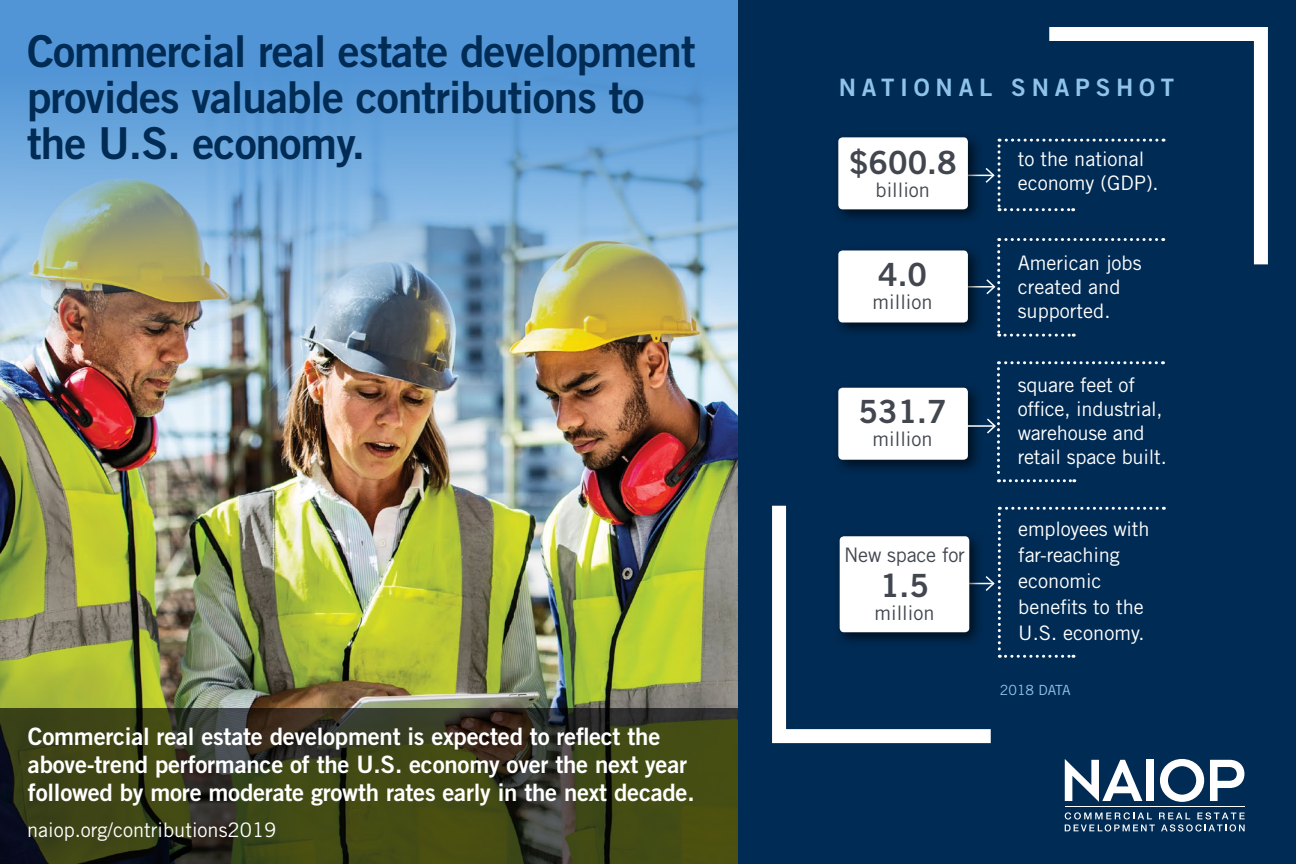
<style>
.page{position:relative;width:1296px;height:864px;background:#fff}
.page>*{position:absolute;margin:0;border:0;box-sizing:border-box;transform-origin:0 0}
.t1{font:44px/46px "Trade Gothic LT Std Bd 2";letter-spacing:-.02em;color:#002b54}
.t2{font:32px "Trade Gothic LT Std Bd 2";color:#41464f}
.t3{font:24px/28px "Trade Gothic LT Std Bd 2";letter-spacing:-.01em;color:#fff}
.t4{font:24px "Trade Gothic LT Std Bd 2";letter-spacing:.24em;color:#90c3ea}
.t5{font:20px/24px "Trade Gothic LT Std";color:#fff}
.t6{font:20px "Trade Gothic LT Std";color:#41464f}
.t7{font:14px "Trade Gothic LT Std";color:#90c3ea}
</style>
<div class="page">
<img style="left:0;top:341px;width:738px;height:367px">
<img style="left:0;top:0;width:738px;height:341px">
<div style="left:738px;top:0;width:558px;height:864px;background:#002b54"></div>
<svg style="left:1065px;top:759px;width:77px;height:43px"></svg>
<div style="left:1146px;top:760px;width:8px;height:41px;background:#fff"></div>
<svg style="left:1160px;top:759px;width:44px;height:43px"></svg>
<svg style="left:1210px;top:760px;width:34px;height:41px"></svg>
<hr style="left:1065px;top:807px;width:179px;height:1px;background:#fff">
<svg style="left:1065px;top:812px;width:180px;height:20px"></svg>
<svg style="left:984px;top:139px;width:49px;height:72px"></svg>
<div style="left:832px;top:382px;width:152px;height:93px;background:#000;opacity:.65"></div>
<div style="left:838px;top:388px;width:130px;height:72px;background:#fff;border-radius:4px"></div>
<hr style="left:963px;top:286px;width:31px;height:2px;background:#fff">
<svg style="left:985px;top:238px;width:91px;height:99px"></svg>
<hr style="left:965px;top:425px;width:30px;height:2px;background:#fff">
<svg style="left:985px;top:361px;width:171px;height:121px"></svg>
<div style="left:832px;top:131px;width:152px;height:94px;background:#000;opacity:.65"></div>
<div style="left:838px;top:137px;width:130px;height:72px;background:#fff;border-radius:4px"></div>
<div style="left:832px;top:244px;width:152px;height:94px;background:#000;opacity:.65"></div>
<div style="left:838px;top:251px;width:130px;height:72px;background:#fff;border-radius:4px"></div>
<svg style="left:1005px;top:507px;width:152px;height:151px"></svg>
<svg style="left:772px;top:505px;width:233px;height:239px"></svg>
<svg style="left:1035px;top:27px;width:233px;height:251px"></svg>
<svg style="left:0;top:708px;width:738px;height:156px;fill:#404715"></svg>
<h1 class="t1" style="left:27px;top:27px;width:670px">Commercial real estate development provides valuable contributions to the U.S. economy.</h1>
<p class="t3" style="left:28px;top:722px;width:668px">Commercial real estate development is expected to reflect the above-trend performance of the U.S. economy over the next year followed by more moderate growth rates early in the next decade.</p>
<p class="t5" style="left:27px;top:817px;width:251px">naiop.org/contributions2019</p>
<p class="t4" style="left:839px;top:73px;width:337px">NATIONAL SNAPSHOT</p>
<h2 class="t2" style="left:849px;top:143px;width:109px">$600.8</h2>
<p class="t6" style="left:876px;top:178px;width:56px">billion</p>
<h2 class="t2" style="left:878px;top:255px;width:50px">4.0</h2>
<p class="t6" style="left:873px;top:290px;width:62px">million</p>
<h2 class="t2" style="left:859px;top:392px;width:89px">531.7</h2>
<p class="t6" style="left:873px;top:427px;width:62px">million</p>
<p class="t6" style="left:844px;top:543px;width:122px">New space for</p>
<h2 class="t2" style="left:880px;top:566px;width:50px">1.5</h2>
<p class="t6" style="left:874px;top:601px;width:62px">million</p>
<p class="t5" style="left:1018px;top:146px;width:143px">to the national economy (GDP).</p>
<p class="t5" style="left:1018px;top:250px;width:125px">American jobs created and supported.</p>
<p class="t5" style="left:1018px;top:372px;width:151px">square feet of office, industrial, warehouse and retail space built.</p>
<p class="t5" style="left:1018px;top:516px;width:133px;line-height:26px">employees with far-reaching economic benefits to the<br>U.S. economy.</p>
<p class="t7" style="left:1000px;top:682px;width:72px">2018 DATA</p>
</div>
